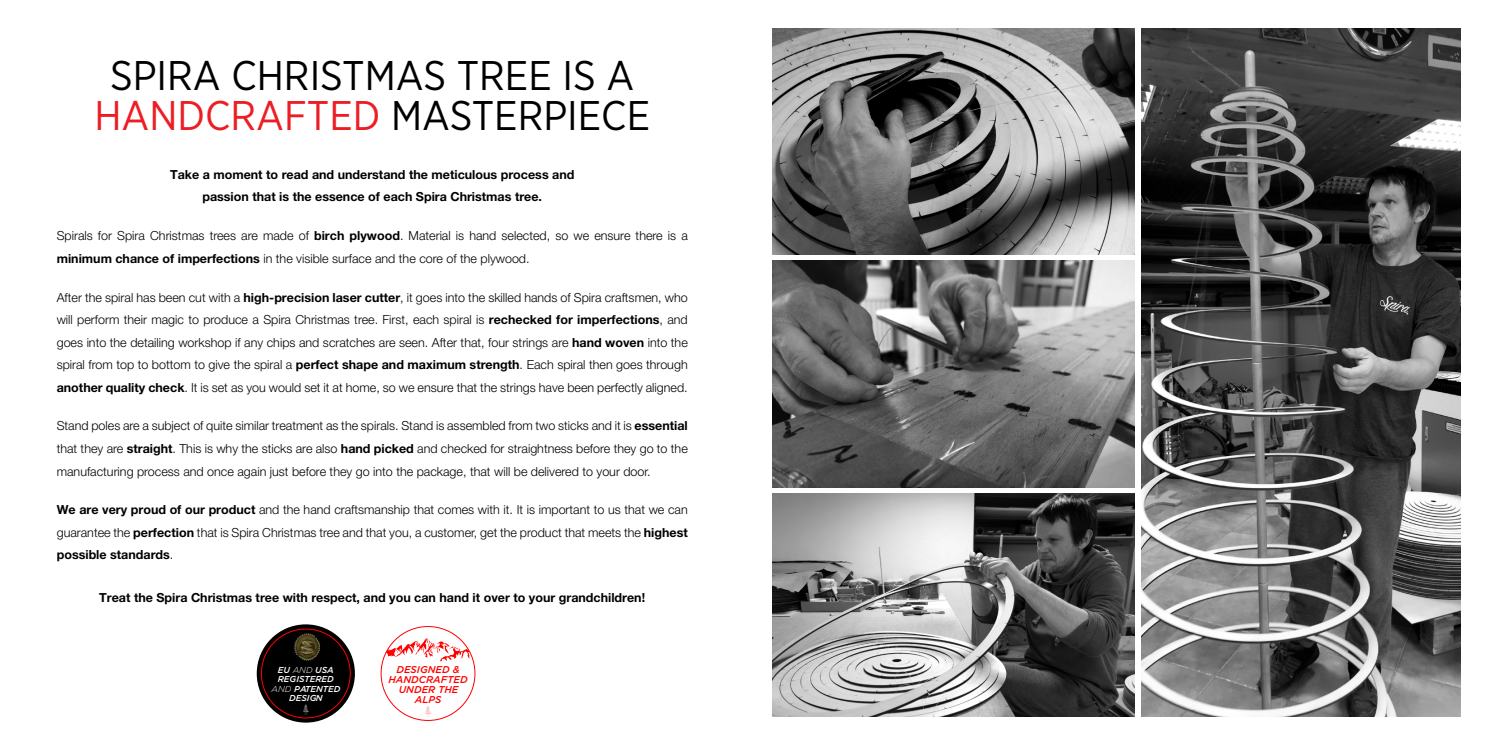
<style>
.page{position:relative;width:1489px;height:745px;background:#fff}
.page>*{position:absolute;margin:0;border:0;box-sizing:border-box;transform-origin:0 0}
.t1{font:41.38px/40.2px "Gotham Narrow";color:#000;text-align:center}
.t2{font:300 12.5px/22.5px "Helvetica Neue LT Pro";color:#000;text-align:justify}
.t3{font:700 12.5px/22.5px "Helvetica Neue LT Pro";color:#000;text-align:center}
.t4{font:italic 500 9.88px/9.9px "Gotham";color:#f00;text-align:center}
.t5{font:italic 500 8.62px/9.4px "Gotham";color:#fff;text-align:center}
.s1{color:#ed1d24}
.s2{font-weight:700}
.s3{font-weight:300}
</style>
<div class="page">
<img style="left:1141px;top:28px;width:319px;height:688px">
<img style="left:772px;top:261px;width:362px;height:226px">
<img style="left:772px;top:493px;width:362px;height:223px">
<img style="left:772px;top:28px;width:362px;height:226px">
<div style="left:257px;top:624px;width:98px;height:98px;background:#000;border-radius:50%"></div>
<svg style="left:303px;top:704px;width:6px;height:10px"></svg>
<img style="left:294px;top:633px;width:25px;height:26px">
<svg style="left:386px;top:637px;width:84px;height:24px"></svg>
<svg style="left:425px;top:706px;width:6px;height:10px"></svg>
<h1 class="t1" style="left:94px;top:54px;width:557px">SPIRA CHRISTMAS TREE IS A<br><span class="s1">HANDCRAFTED</span> MASTERPIECE</h1>
<p class="t3" style="left:170px;top:163px;width:406px">Take a moment to read and understand the meticulous process and passion that is the essence of each Spira Christmas tree.</p>
<p class="t2" style="left:57px;top:224px;width:632px">Spirals for Spira Christmas trees are made of <span class="s2">birch plywood</span>. Material is hand selected, so we ensure there is a <span class="s2">minimum chance of imperfections</span> in the visible surface and the core of the plywood.</p>
<p class="t2" style="left:57px;top:285px;width:632px">After the spiral has been cut with a <span class="s2">high-precision laser cutter</span>, it goes into the skilled hands of Spira craftsmen, who will perform their magic to produce a Spira Christmas tree. First, each spiral is <span class="s2">rechecked for imperfections</span>, and goes into the detailing workshop if any chips and scratches are seen. After that, four strings are <span class="s2">hand woven</span> into the spiral from top to bottom to give the spiral a <span class="s2">perfect shape and maximum strength</span>. Each spiral then goes through <span class="s2">another quality check</span>. It is set as you would set it at home, so we ensure that the strings have been perfectly aligned.</p>
<p class="t2" style="left:57px;top:414px;width:632px">Stand poles are a subject of quite similar treatment as the spirals. Stand is assembled from two sticks and it is <span class="s2">essential </span>that they are <span class="s2">straight</span>. This is why the sticks are also <span class="s2">hand picked</span> and checked for straightness before they go to the manufacturing process and once again just before they go into the package, that will be delivered to your door.</p>
<p class="t2" style="left:57px;top:498px;width:632px"><span class="s2">We are very proud of our product</span> and the hand craftsmanship that comes with it. It is important to us that we can guarantee the <span class="s2">perfection</span> that is Spira Christmas tree and that you, a customer, get the product that meets the <span class="s2">highest possible standards</span>.</p>
<p class="t3" style="left:99px;top:585px;width:547px">Treat the Spira Christmas tree with respect, and you can hand it over to your grandchildren!</p>
<p class="t5" style="left:272px;top:664px;width:70px">EU <span class="s3">AND</span> USA<br>REGISTERED<br><span class="s3">AND</span> PATENTED<br>DESIGN</p>
<p class="t4" style="left:388px;top:664px;width:81px">DESIGNED &amp;<br>HANDCRAFTED<br>UNDER THE<br>ALPS</p>
</div>
